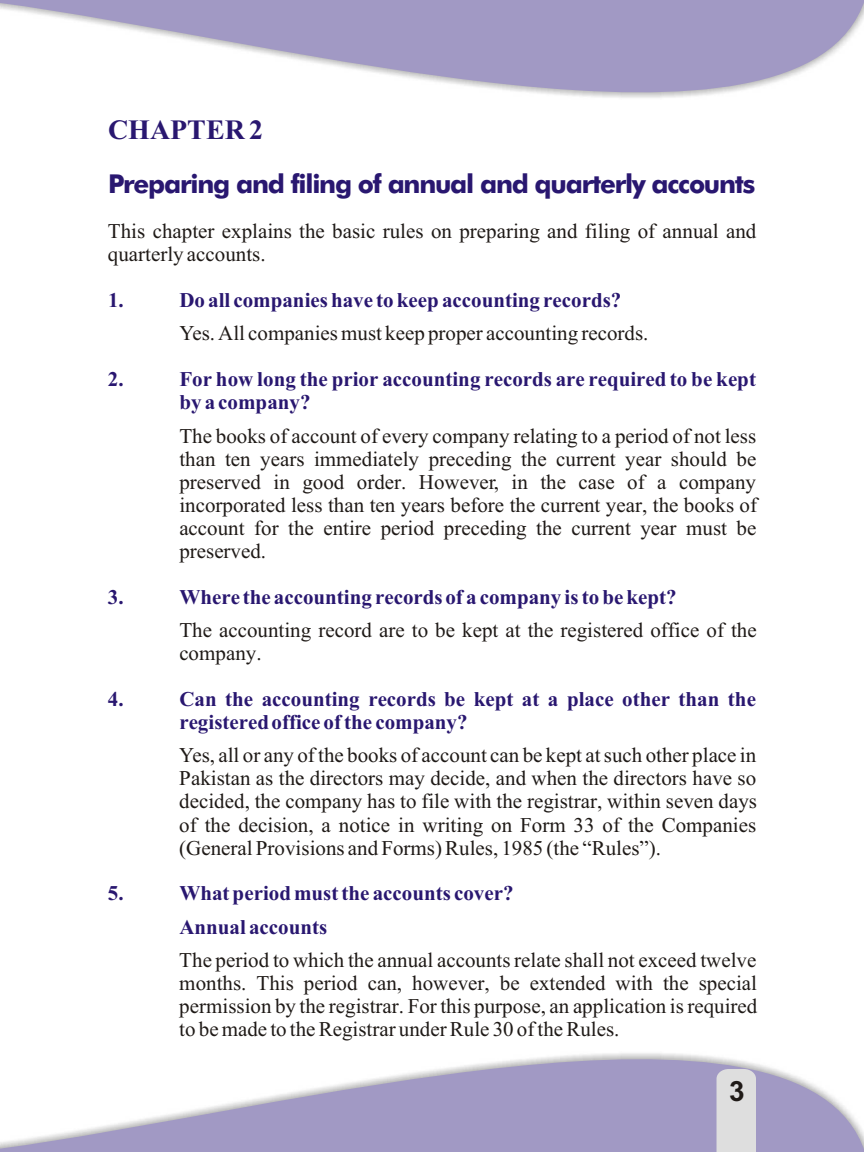
<style>
.page{position:relative;width:864px;height:1152px;background:#fff}
.page>*{position:absolute;margin:0;border:0;box-sizing:border-box;transform-origin:0 0}
.t1{font:700 28px "Times New Roman";color:#291770}
.t2{font:700 28px "Arial";color:#1f1a17}
.t3{font:700 26px "Futura Md BT";letter-spacing:-.045em;color:#291770}
.t4{font:21px/23px "Times New Roman";color:#1f1a17;text-align:justify}
.t5{font:700 21px/23px "Times New Roman";color:#291770}
</style>
<div class="page">
<svg style="left:0;top:0;width:864px;height:98px;fill:#a199c4"></svg>
<svg style="left:0;top:1053px;width:864px;height:99px;fill:#a199c4"></svg>
<div style="left:717px;top:1069px;width:39px;height:83px;background:#dedede"></div>
<h1 class="t1" style="left:108px;top:120px;width:157px">CHAPTER 2</h1>
<p class="t3" style="left:108px;top:173px;width:649px">Preparing and filing of annual and quarterly accounts</p>
<p class="t4" style="left:108px;top:222px;width:650px">This chapter explains the basic rules on preparing and filing of annual and quarterly accounts.</p>
<p class="t5" style="left:108px;top:291px;width:17px">1.</p>
<p class="t5" style="left:179px;top:291px;width:444px">Do all companies have to keep accounting records?</p>
<p class="t4" style="left:179px;top:324px;width:471px">Yes. All companies must keep proper accounting records.</p>
<p class="t5" style="left:108px;top:370px;width:17px">2.</p>
<p class="t5" style="left:179px;top:370px;width:578px">For how long the prior accounting records are required to be kept by a company?</p>
<p class="t4" style="left:179px;top:426px;width:579px">The books of account of every company relating to a period of not less than ten years immediately preceding the current year should be preserved in good order. However, in the case of a company incorporated less than ten years before the current year, the books of account for the entire period preceding the current year must be preserved.</p>
<p class="t5" style="left:108px;top:588px;width:17px">3.</p>
<p class="t5" style="left:179px;top:588px;width:499px">Where the accounting records of a company isto be kept?</p>
<p class="t4" style="left:179px;top:621px;width:579px">The accounting record are to be kept at the registered office of the company.</p>
<p class="t5" style="left:108px;top:690px;width:17px">4.</p>
<p class="t5" style="left:179px;top:690px;width:578px">Can the accounting records be kept at a place other than the registeredoffice ofthe company?</p>
<p class="t4" style="left:179px;top:746px;width:579px">Yes, all or any of the books of account can be kept at such other place in Pakistan as the directors may decide, and when the directors have so decided, the company has to file with the registrar, within seven days of the decision, a notice in writing on Form 33 of the Companies (General Provisions and Forms) Rules, 1985 (the “Rules”).</p>
<p class="t5" style="left:108px;top:884px;width:17px">5.</p>
<p class="t5" style="left:179px;top:879px;width:336px;line-height:33.2px">What period mustthe accounts cover?<br>Annual accounts</p>
<p class="t4" style="left:179px;top:950px;width:580px">The period to which the annual accounts relate shall not exceed twelve months. This period can, however, be extended with the special permission by the registrar. For this purpose, an application is required to be made to the Registrar under Rule 30 of the Rules.</p>
<h1 class="t2" style="left:729px;top:1081px;width:17px">3</h1>
</div>
